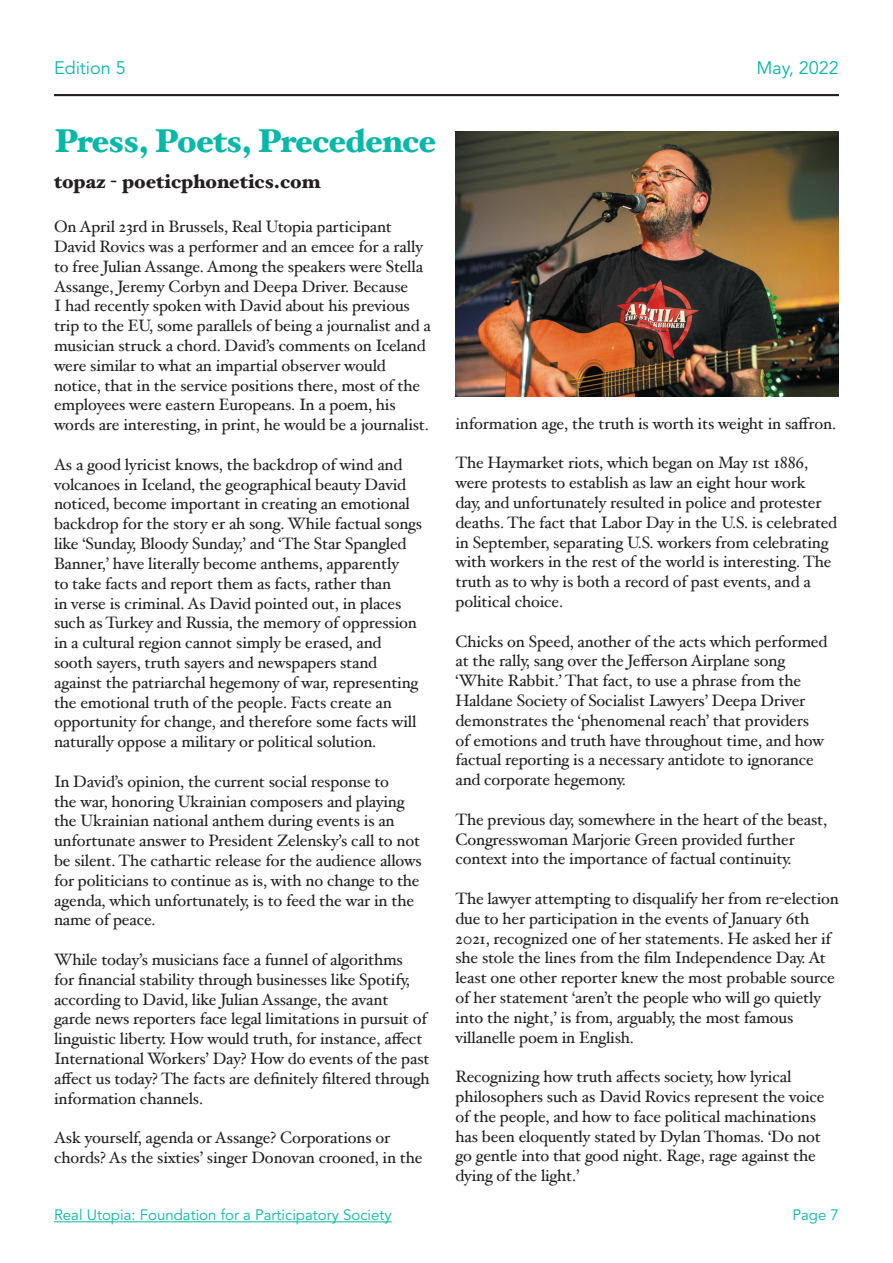
<style>
.page{position:relative;width:893px;height:1263px;background:#fff}
.page>*{position:absolute;margin:0;border:0;box-sizing:border-box;transform-origin:0 0}
.t1{font:900 33px "Hoefler Text";letter-spacing:-.02em;color:#07b8a9}
.t2{font:900 19.5px "Hoefler Text";color:#231f20}
.t3{font:18px "Avenir LT Std";color:#07b8a9}
.t4{font:16.5px/19.8px "Hoefler Text";letter-spacing:-.01em;color:#231f20}
.t5{font:15px "Avenir LT Std";color:#07b8a9}
</style>
<div class="page">
<hr style="left:54px;top:1221px;width:338px;height:1px;background:#07b8a9">
<hr style="left:54px;top:94px;width:785px;height:2px;background:#231f20">
<img style="left:455px;top:132px;width:384px;height:264px">
<p class="t3" style="left:54px;top:57px;width:73px">Edition 5</p>
<p class="t3" style="left:756px;top:57px;width:84px">May, 2022</p>
<h1 class="t1" style="left:54px;top:121px;width:384px">Press, Poets, Precedence</h1>
<p class="t2" style="left:54px;top:170px;width:268px">topaz - poeticphonetics.com</p>
<p class="t4" style="left:54px;top:217px;width:378px">On April 23rd in Brussels, Real Utopia participant David Rovics was a performer and an emcee for a rally to free Julian Assange. Among the speakers were Stella Assange, Jeremy Corbyn and Deepa Driver. Because<br>I had recently spoken with David about his previous trip to the EU, some parallels of being a journalist and a musician struck a chord. David’s comments on Iceland were similar to what an impartial observer would notice, that in the service positions there, most of the employees were eastern Europeans. In a poem, his words are interesting, in print, he would be a journalist.</p>
<p class="t4" style="left:54px;top:454px;width:370px">As a good lyricist knows, the backdrop of wind and volcanoes in Iceland, the geographical beauty David noticed, become important in creating an emotional backdrop for the story er ah song. While factual songs like ‘Sunday, Bloody Sunday,’ and ‘The Star Spangled Banner,’ have literally become anthems, apparently<br>to take facts and report them as facts, rather than<br>in verse is criminal. As David pointed out, in places such as Turkey and Russia, the memory of oppression in a cultural region cannot simply be erased, and sooth sayers, truth sayers and newspapers stand against the patriarchal hegemony of war, representing the emotional truth of the people. Facts create an opportunity for change, and therefore some facts will naturally oppose a military or political solution.</p>
<p class="t4" style="left:54px;top:771px;width:369px">In David’s opinion, the current social response to<br>the war, honoring Ukrainian composers and playing the Ukrainian national anthem during events is an unfortunate answer to President Zelensky’s call to not be silent. The cathartic release for the audience allows for politicians to continue as is, with no change to the agenda, which unfortunately, is to feed the war in the name of peace.</p>
<p class="t4" style="left:54px;top:949px;width:377px">While today’s musicians face a funnel of algorithms<br>for financial stability through businesses like Spotify, according to David, like Julian Assange, the avant garde news reporters face legal limitations in pursuit of linguistic liberty. How would truth, for instance, affect International Workers’ Day? How do events of the past affect us today? The facts are definitely filtered through information channels.</p>
<p class="t4" style="left:54px;top:1127px;width:370px">Ask yourself, agenda or Assange? Corporations or chords? As the sixties’ singer Donovan crooned, in the</p>
<p class="t5" style="left:54px;top:1206px;width:339px">Real Utopia: Foundation for a Participatory Society</p>
<p class="t4" style="left:455px;top:413px;width:382px">information age, the truth is worth its weight in saffron.</p>
<p class="t4" style="left:455px;top:453px;width:383px">The Haymarket riots, which began on May 1st 1886, were protests to establish as law an eight hour work<br>day, and unfortunately resulted in police and protester deaths. The fact that Labor Day in the U.S. is celebrated in September, separating U.S. workers from celebrating with workers in the rest of the world is interesting. The truth as to why is both a record of past events, and a political choice.</p>
<p class="t4" style="left:455px;top:631px;width:373px">Chicks on Speed, another of the acts which performed at the rally, sang over the Jefferson Airplane song ‘White Rabbit.’ That fact, to use a phrase from the Haldane Society of Socialist Lawyers’ Deepa Driver demonstrates the ‘phenomenal reach’ that providers<br>of emotions and truth have throughout time, and how factual reporting is a necessary antidote to ignorance and corporate hegemony.</p>
<p class="t4" style="left:455px;top:809px;width:373px">The previous day, somewhere in the heart of the beast,<br>Congresswoman Marjorie Green provided further context into the importance of factual continuity.</p>
<p class="t4" style="left:455px;top:888px;width:385px">The lawyer attempting to disqualify her from re-election due to her participation in the events of January 6th 2021, recognized one of her statements. He asked her if she stole the lines from the film Independence Day. At least one other reporter knew the most probable source of her statement ‘aren’t the people who will go quietly into the night,’ is from, arguably, the most famous villanelle poem in English.</p>
<p class="t4" style="left:455px;top:1067px;width:370px">Recognizing how truth affects society, how lyrical philosophers such as David Rovics represent the voice of the people, and how to face political machinations has been eloquently stated by Dylan Thomas. ‘Do not go gentle into that good night. Rage, rage against the dying of the light.’</p>
<p class="t5" style="left:793px;top:1206px;width:48px">Page 7</p>
</div>
